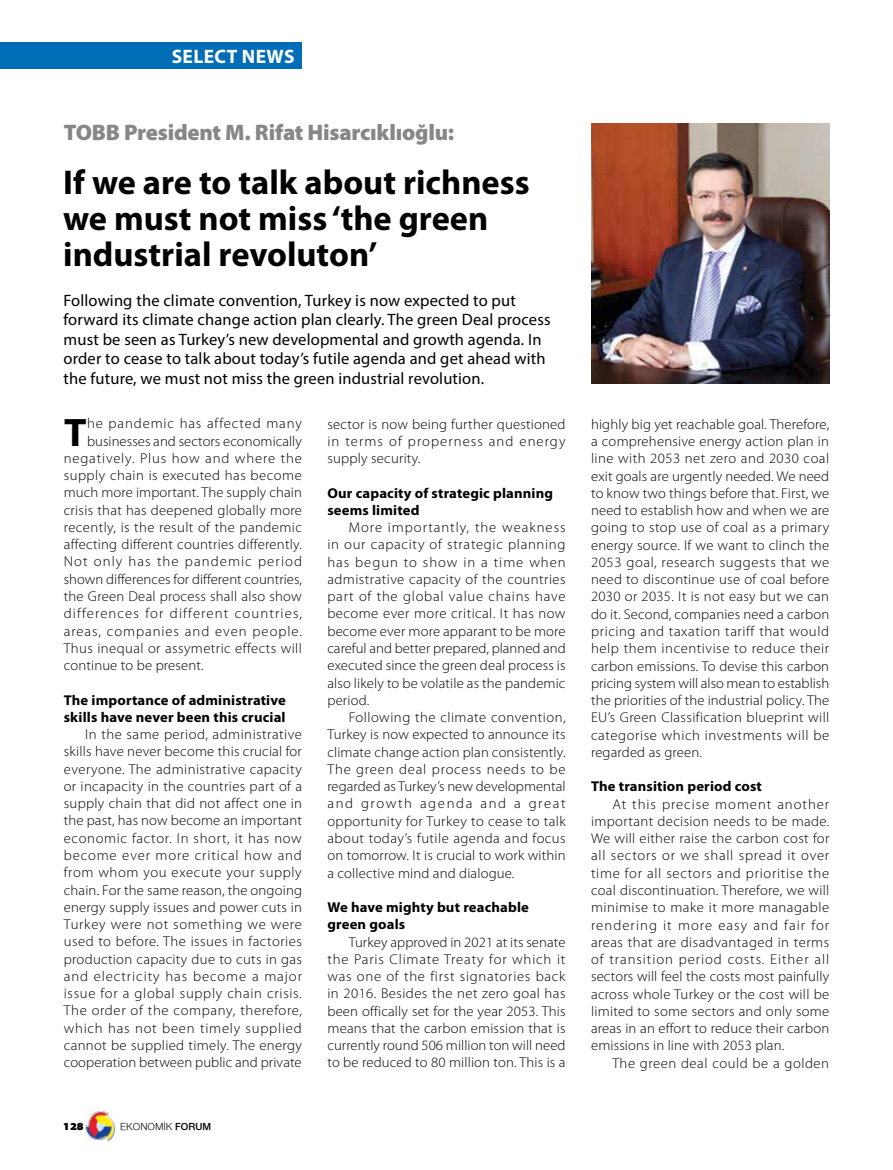
<style>
.page{position:relative;width:893px;height:1170px;background:#fff}
.page>*{position:absolute;margin:0;border:0;box-sizing:border-box;transform-origin:0 0}
.t1{font:700 39.9px "Myriad Pro";color:#000}
.t2{font:700 34.5px/36px "Myriad Pro";color:#000}
.t3{font:900 22.5px "Myriad Pro";letter-spacing:-.01em;color:#878787}
.t4{font:700 19.5px "Myriad Pro";letter-spacing:.02em;color:#fff}
.t5{font:16.5px/19.5px "Myriad Pro";letter-spacing:.01em;color:#000}
.t6{font:300 14.25px/17.2px "Myriad Pro";letter-spacing:.015em;color:#000;text-align:justify}
.t7{font:700 14.25px/17.2px "Myriad Pro";letter-spacing:.01em;color:#000}
.t8{font:300 14.25px "Myriad Pro";letter-spacing:.075em;color:#000}
.t9{font:300 14.25px "Myriad Pro";letter-spacing:.035em;color:#000}
.t10{font:300 14.25px "Myriad Pro";letter-spacing:.055em;color:#000}
.t11{font:300 14.25px "Myriad Pro";letter-spacing:.065em;color:#000}
.t12{font:300 14.25px "Myriad Pro";letter-spacing:.06em;color:#000}
.t13{font:10.5px "Nimbus Sans Novus";color:#000}
.t14{font:900 10.5px "PF Agora Sans Pro";color:#000}
.s1{font-weight:600}
</style>
<div class="page">
<img style="left:84px;top:1109px;width:32px;height:31px">
<div style="left:0;top:43px;width:302px;height:26px;background:#006eb7"></div>
<img style="left:591px;top:123px;width:238px;height:260px">
<h3 class="t4" style="left:172px;top:45px;width:125px">SELECT NEWS</h3>
<h3 class="t3" style="left:64px;top:120px;width:392px">TOBB President M. Rifat Hisarcıklıoğlu:</h3>
<h2 class="t2" style="left:63px;top:164px;width:468px">If we are to talk about richness we must not miss ‘the green industrial revoluton’</h2>
<p class="t5" style="left:64px;top:290px;width:489px">Following the climate convention, Turkey is now expected to put forward its climate change action plan clearly. The green Deal process must be seen as Turkey’s new developmental and growth agenda. In order to cease to talk about today’s futile agenda and get ahead with the future, we must not miss the green industrial revolution.</p>
<h1 class="t1" style="left:64px;top:410px;width:24px">T</h1>
<p class="t12" style="left:87px;top:415px;width:216px">he pandemic has affected many</p>
<p class="t6" style="left:87px;top:432px;width:216px">businesses and sectors economically</p>
<p class="t10" style="left:64px;top:450px;width:240px">negatively. Plus how and where the</p>
<p class="t9" style="left:64px;top:467px;width:240px">supply chain is executed has become</p>
<p class="t6" style="left:64px;top:484px;width:240px">much more important. The supply chain</p>
<p class="t6" style="left:64px;top:501px;width:240px">crisis that has deepened globally more</p>
<p class="t6" style="left:64px;top:518px;width:240px">recently, is the result of the pandemic</p>
<p class="t6" style="left:64px;top:536px;width:240px">affecting different countries differently.</p>
<p class="t8" style="left:64px;top:554px;width:240px">Not only has the pandemic period</p>
<p class="t6" style="left:64px;top:570px;width:240px">shown differences for different countries,</p>
<p class="t6" style="left:64px;top:588px;width:239px">the Green Deal process shall also show</p>
<p class="t8" style="left:64px;top:605px;width:240px">differences for different countries,</p>
<p class="t11" style="left:64px;top:623px;width:240px">areas, companies and even people.</p>
<p class="t6" style="left:64px;top:639px;width:240px">Thus inequal or assymetric effects will</p>
<p class="t6" style="left:64px;top:657px;width:141px">continue to be present.</p>
<p class="t7" style="left:64px;top:691px;width:224px">The importance of administrative skills have never been this crucial</p>
<p class="t6" style="left:64px;top:726px;width:240px;text-indent:21px">In the same period, administrative skills have never become this crucial for everyone. The administrative capacity or incapacity in the countries part of a supply chain that did not affect one in the past, has now become an important economic factor. In short, it has now become ever more critical how and from whom you execute your supply chain. For the same reason, the ongoing energy supply issues and power cuts in Turkey were not something we were used to before. The issues in factories production capacity due to cuts in gas and electricity has become a major issue for a global supply chain crisis.<br>The order of the company, therefore, which has not been timely supplied cannot be supplied timely. The energy cooperation between public and private</p>
<p class="t14" style="left:63px;top:1119px;width:22px">128</p>
<p class="t13" style="left:120px;top:1120px;width:93px">EKONOMİK <span class="s1">FORUM</span></p>
<p class="t6" style="left:327px;top:415px;width:240px">sector is now being further questioned in terms of properness and energy supply security.</p>
<p class="t7" style="left:327px;top:484px;width:227px">Our capacity of strategic planning seems limited</p>
<p class="t6" style="left:327px;top:519px;width:240px;text-indent:21px">More importantly, the weakness in our capacity of strategic planning has begun to show in a time when admistrative capacity of the countries part of the global value chains have become ever more critical. It has now become ever more apparant to be more careful and better prepared, planned and executed since the green deal process is also likely to be volatile as the pandemic period.</p>
<p class="t6" style="left:327px;top:709px;width:240px;text-indent:21px">Following the climate convention, Turkey is now expected to announce its climate change action plan consistently.<br>The green deal process needs to be regarded as Turkey’s new developmental and growth agenda and a great opportunity for Turkey to cease to talk about today’s futile agenda and focus on tomorrow. It is crucial to work within a collective mind and dialogue.</p>
<p class="t7" style="left:327px;top:898px;width:203px">We have mighty but reachable green goals</p>
<p class="t6" style="left:327px;top:933px;width:240px;text-indent:21px">Turkey approved in 2021 at its senate the Paris Climate Treaty for which it was one of the first signatories back in 2016. Besides the net zero goal has been offically set for the year 2053. This means that the carbon emission that is currently round 506 million ton will need to be reduced to 80 million ton. This is a</p>
<p class="t6" style="left:591px;top:415px;width:240px">highly big yet reachable goal. Therefore, a comprehensive energy action plan in line with 2053 net zero and 2030 coal exit goals are urgently needed. We need to know two things before that. First, we need to establish how and when we are going to stop use of coal as a primary energy source. If we want to clinch the 2053 goal, research suggests that we need to discontinue use of coal before 2030 or 2035. It is not easy but we can do it. Second, companies need a carbon pricing and taxation tariff that would help them incentivise to reduce their carbon emissions. To devise this carbon pricing system will also mean to establish the priorities of the industrial policy. The EU’s Green Classification blueprint will categorise which investments will be regarded as green.</p>
<p class="t7" style="left:591px;top:778px;width:172px">The transition period cost</p>
<p class="t6" style="left:591px;top:795px;width:240px;text-indent:21px">At this precise moment another important decision needs to be made.<br>We will either raise the carbon cost for all sectors or we shall spread it over time for all sectors and prioritise the coal discontinuation. Therefore, we will minimise to make it more managable rendering it more easy and fair for areas that are disadvantaged in terms of transition period costs. Either all sectors will feel the costs most painfully across whole Turkey or the cost will be limited to some sectors and only some areas in an effort to reduce their carbon emissions in line with 2053 plan.</p>
<p class="t9" style="left:612px;top:1054px;width:218px">The green deal could be a golden</p>
</div>
